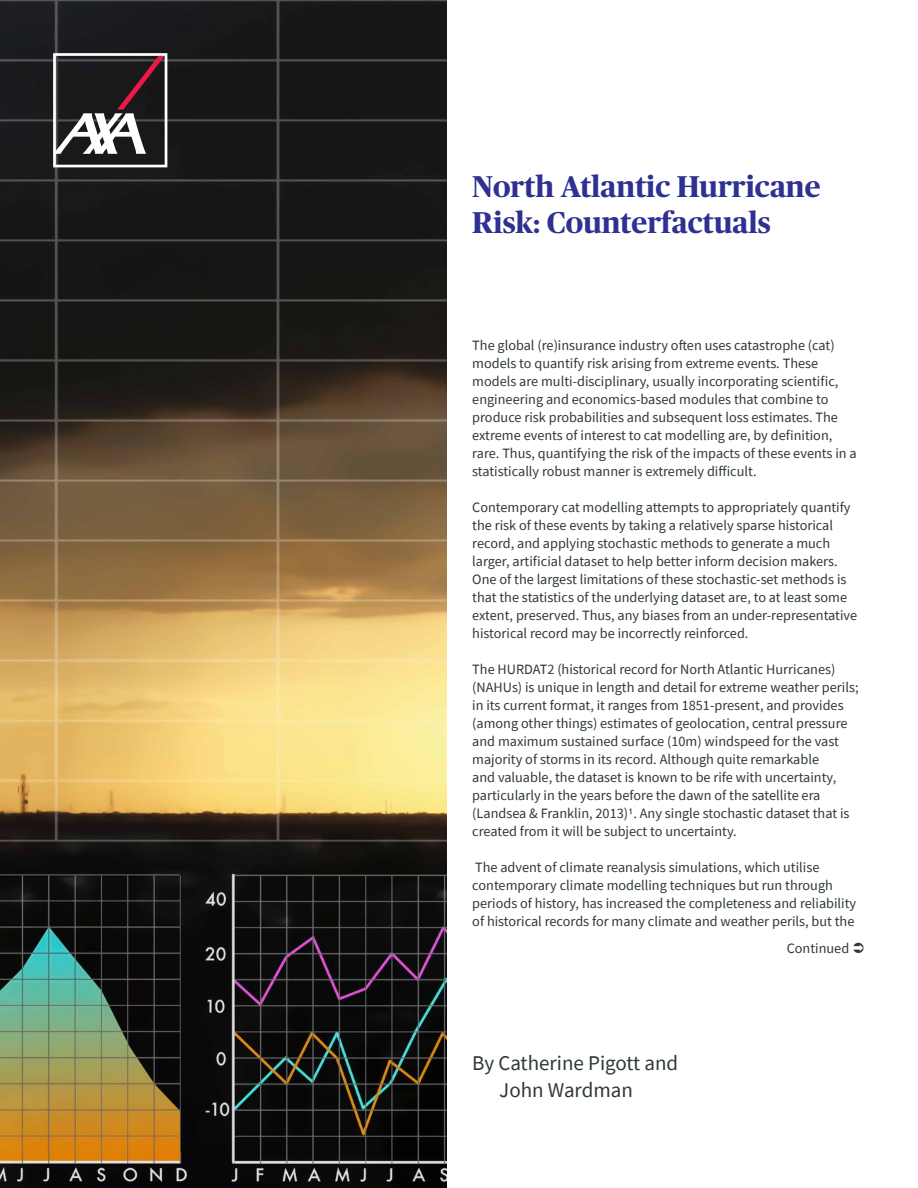
<style>
.page{position:relative;width:918px;height:1188px;background:#fff}
.page>*{position:absolute;margin:0;border:0;box-sizing:border-box;transform-origin:0 0}
.t1{font:700 30px/36px "Publico Headline";color:#2e3092}
.t2{font:21px/27px "Source Sans Pro";color:#2e3839}
.t3{font:14.25px/18px "Source Sans Pro";color:#2e3839}
</style>
<div class="page">
<img style="left:0;top:0;width:446px;height:1188px">
<svg style="left:53px;top:53px;width:114px;height:114px;background:#514b4c"></svg>
<h1 class="t1" style="left:472px;top:167px;width:350px">North Atlantic Hurricane<br>Risk: Counterfactuals</h1>
<p class="t3" style="left:472px;top:336px;width:386px">The global (re)insurance industry often uses catastrophe (cat) models to quantify risk arising from extreme events. These models are multi-disciplinary, usually incorporating scientific, engineering and economics-based modules that combine to produce risk probabilities and subsequent loss estimates. The extreme events of interest to cat modelling are, by definition, rare. Thus, quantifying the risk of the impacts of these events in a statistically robust manner is extremely difficult.</p>
<p class="t3" style="left:472px;top:498px;width:386px">Contemporary cat modelling attempts to appropriately quantify the risk of these events by taking a relatively sparse historical record, and applying stochastic methods to generate a much larger, artificial dataset to help better inform decision makers.<br>One of the largest limitations of these stochastic-set methods is that the statistics of the underlying dataset are, to at least some extent, preserved. Thus, any biases from an under-representative historical record may be incorrectly reinforced.</p>
<p class="t3" style="left:472px;top:660px;width:388px">The HURDAT2 (historical record for North Atlantic Hurricanes) (NAHUs) is unique in length and detail for extreme weather perils; in its current format, it ranges from 1851-present, and provides (among other things) estimates of geolocation, central pressure and maximum sustained surface (10m) windspeed for the vast majority of storms in its record. Although quite remarkable<br>and valuable, the dataset is known to be rife with uncertainty, particularly in the years before the dawn of the satellite era (Landsea &amp; Franklin, 2013)1. Any single stochastic dataset that is created from it will be subject to uncertainty.</p>
<p class="t3" style="left:472px;top:858px;width:385px">The advent of climate reanalysis simulations, which utilise contemporary climate modelling techniques but run through periods of history, has increased the completeness and reliability of historical records for many climate and weather perils, but the</p>
<h2 class="t2" style="left:499px;top:1050px;width:180px;text-indent:-27px">By Catherine Pigott and<br>John Wardman</h2>
<p class="t3" style="left:787px;top:939px;width:64px">Continued</p>
</div>
